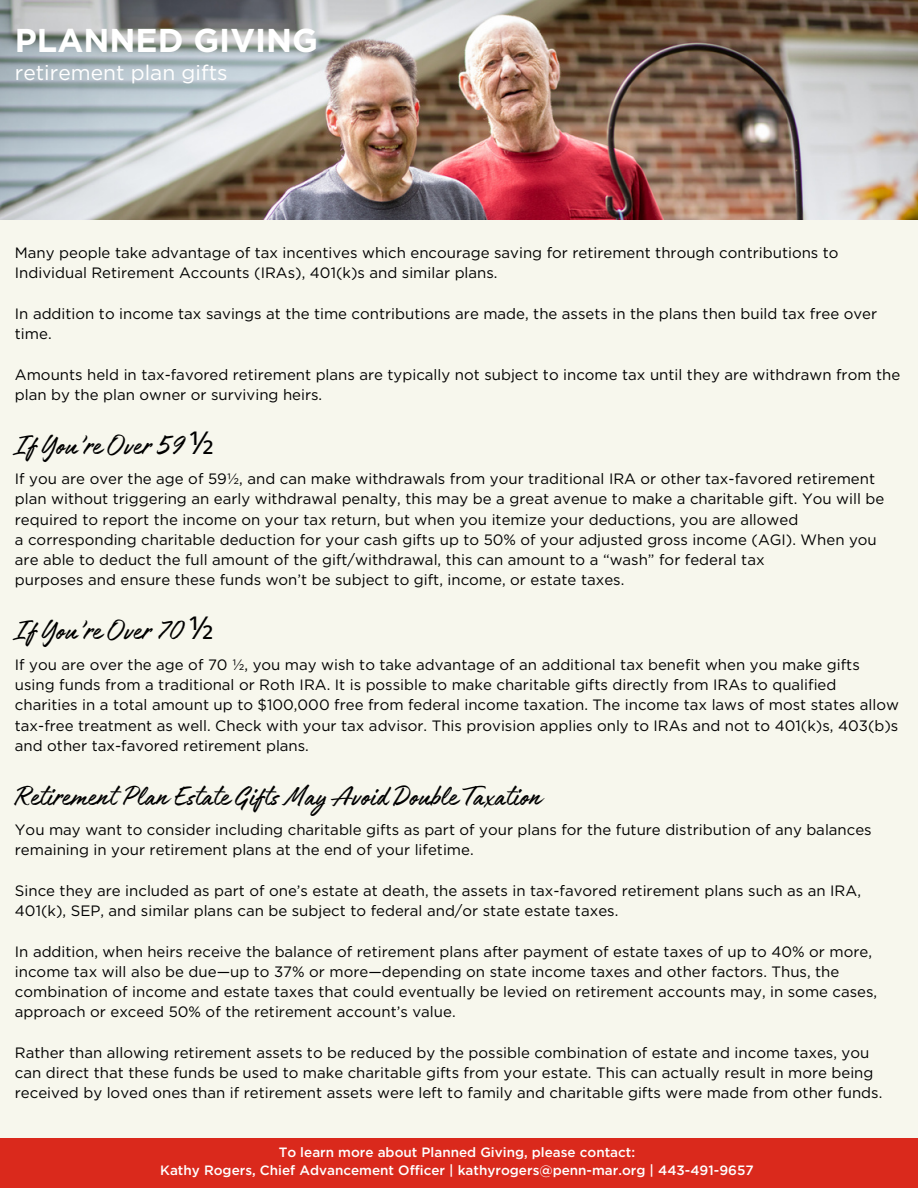
<style>
.page{position:relative;width:918px;height:1188px;background:#f7f7ed}
.page>*{position:absolute;margin:0;border:0;box-sizing:border-box;transform-origin:0 0}
.t1{font:700 33px "Gotham";color:#fff}
.t2{font:31.5px "Authenia Solid";color:#000}
.t3{font:21px "Gotham";color:#fff}
.t4{font:15px/20.2px "Gotham";color:#000}
.t5{font:500 13.5px "Gotham";color:#fff}
.s1{font-family:"Noto Sans"}
</style>
<div class="page">
<img style="left:0;top:0;width:918px;height:219px">
<div style="left:0;top:1138px;width:918px;height:50px;background:#da291c"></div>
<p class="t1" style="left:15px;top:20px;width:305px">PLANNED GIVING</p>
<p class="t3" style="left:15px;top:60px;width:214px">retirement plan gifts</p>
<h1 class="t4" style="left:15px;top:243px;width:825px">Many people take advantage of tax incentives which encourage saving for retirement through contributions to</h1>
<h2 class="t4" style="left:15px;top:263px;width:484px">Individual Retirement Accounts (IRAs), 401(k)s and similar plans.</h2>
<p class="t4" style="left:15px;top:303px;width:864px">In addition to income tax savings at the time contributions are made, the assets in the plans then build tax free over time.</p>
<p class="t4" style="left:15px;top:364px;width:887px">Amounts held in tax-favored retirement plans are typically not subject to income tax until they are withdrawn from the</p>
<p class="t4" style="left:15px;top:384px;width:309px">plan by the plan owner or surviving heirs.</p>
<p class="t2" style="left:15px;top:429px;width:200px">If You’re Over 59 <span class="s1">½</span></p>
<p class="t4" style="left:15px;top:469px;width:862px">If you are over the age of 59½, and can make withdrawals from your traditional IRA or other tax-favored retirement</p>
<p class="t4" style="left:15px;top:489px;width:871px">plan without triggering an early withdrawal penalty, this may be a great avenue to make a charitable gift. You will be required to report the income on your tax return, but when you itemize your deductions, you are allowed</p>
<p class="t4" style="left:15px;top:529px;width:863px">a corresponding charitable deduction for your cash gifts up to 50% of your adjusted gross income (AGI). When you are able to deduct the full amount of the gift/withdrawal, this can amount to a “wash” for federal tax</p>
<p class="t4" style="left:15px;top:570px;width:611px">purposes and ensure these funds won’t be subject to gift, income, or estate taxes.</p>
<p class="t2" style="left:15px;top:614px;width:200px">If You’re Over 70 <span class="s1">½</span></p>
<p class="t4" style="left:15px;top:654px;width:886px">If you are over the age of 70 ½, you may wish to take advantage of an additional tax benefit when you make gifts using funds from a traditional or Roth IRA. It is possible to make charitable gifts directly from IRAs to qualified charities in a total amount up to $100,000 free from federal income taxation. The income tax laws of most states allow tax-free treatment as well. Check with your tax advisor. This provision applies only to IRAs and not to 401(k)s, 403(b)s and other tax-favored retirement plans.</p>
<p class="t2" style="left:15px;top:780px;width:528px">Retirement Plan Estate Gifts May Avoid Double Taxation</p>
<p class="t4" style="left:15px;top:820px;width:858px">You may want to consider including charitable gifts as part of your plans for the future distribution of any balances</p>
<p class="t4" style="left:15px;top:840px;width:460px">remaining in your retirement plans at the end of your lifetime.</p>
<p class="t4" style="left:15px;top:880px;width:848px">Since they are included as part of one’s estate at death, the assets in tax-favored retirement plans such as an IRA,</p>
<p class="t4" style="left:15px;top:901px;width:605px">401(k), SEP, and similar plans can be subject to federal and/or state estate taxes.</p>
<p class="t4" style="left:15px;top:941px;width:859px">In addition, when heirs receive the balance of retirement plans after payment of estate taxes of up to 40% or more,</p>
<p class="t4" style="left:15px;top:961px;width:826px">income tax will also be due—up to 37% or more—depending on state income taxes and other factors. Thus, the</p>
<p class="t4" style="left:15px;top:982px;width:864px">combination of income and estate taxes that could eventually be levied on retirement accounts may, in some cases,</p>
<p class="t4" style="left:15px;top:1002px;width:442px">approach or exceed 50% of the retirement account’s value.</p>
<p class="t4" style="left:15px;top:1042px;width:856px">Rather than allowing retirement assets to be reduced by the possible combination of estate and income taxes, you</p>
<p class="t4" style="left:15px;top:1063px;width:860px">can direct that these funds be used to make charitable gifts from your estate. This can actually result in more being</p>
<p class="t4" style="left:15px;top:1083px;width:869px">received by loved ones than if retirement assets were left to family and charitable gifts were made from other funds.</p>
<p class="t5" style="left:279px;top:1144px;width:358px">To learn more about Planned Giving, please contact:</p>
<p class="t5" style="left:160px;top:1162px;width:595px">Kathy Rogers, Chief Advancement Officer | kathyrogers@penn-mar.org | 443-491-9657</p>
</div>
